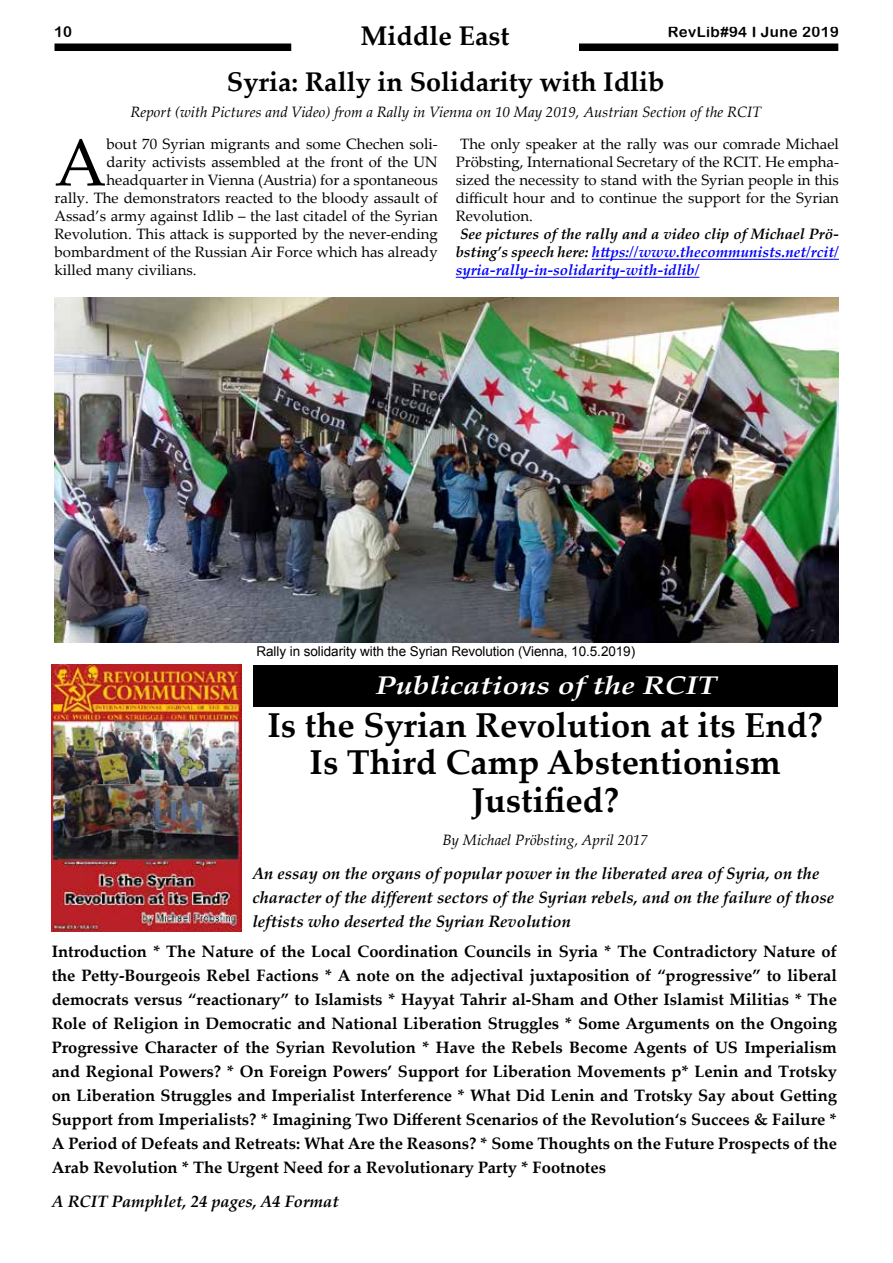
<style>
.page{position:relative;width:893px;height:1263px;background:#fff}
.page>*{position:absolute;margin:0;border:0;box-sizing:border-box;transform-origin:0 0}
.t1{font:66.75px "Palatino Linotype";color:#000}
.t2{font:700 34.5px/37.5px "Palatino Linotype";color:#000;text-align:center}
.t3{font:700 27px "Palatino Linotype";color:#000}
.t4{font:italic 700 25.5px "Palatino Linotype";color:#fff;scale:1.2 1}
.t5{font:700 16.5px/24px "Palatino Linotype";color:#000;text-align:justify}
.t6{font:italic 700 16.5px/24px "Palatino Linotype";color:#000}
.t7{font:15px/18px "Palatino Linotype";color:#000;text-align:justify}
.t8{font:italic 700 15px/18px "Palatino Linotype";color:#00f;text-align:justify}
.t9{font:italic 15px "Palatino Linotype";color:#000}
.t10{font:15px "Arial Rounded MT Bold";letter-spacing:.025em;color:#000}
.t11{font:13.5px "Arial";letter-spacing:-.005em;color:#000}
.s1{color:#000}
</style>
<div class="page">
<div style="left:54px;top:44px;width:785px;height:7px;background:#000"></div>
<div style="left:292px;top:25px;width:286px;height:37px;background:#fff"></div>
<hr style="left:592px;top:259px;width:247px;height:1px;background:#00f">
<hr style="left:456px;top:277px;width:243px;height:1px;background:#00f">
<img style="left:55px;top:297px;width:783px;height:346px">
<img style="left:52px;top:664px;width:190px;height:268px">
<div style="left:254px;top:665px;width:584px;height:41px;background:#000"></div>
<p class="t10" style="left:54px;top:23px;width:20px">10</p>
<h3 class="t3" style="left:360px;top:17px;width:151px">Middle East</h3>
<p class="t10" style="left:668px;top:23px;width:173px">RevLib#94 I June 2019</p>
<h3 class="t3" style="left:227px;top:63px;width:439px">Syria: Rally in Solidarity with Idlib</h3>
<p class="t9" style="left:130px;top:101px;width:632px">Report (with Pictures and Video) from a Rally in Vienna on 10 May 2019, Austrian Section of the RCIT</p>
<h1 class="t1" style="left:55px;top:115px;width:53px">A</h1>
<p class="t7" style="left:106px;top:135px;width:333px">bout 70 Syrian migrants and some Chechen soli-</p>
<p class="t7" style="left:106px;top:153px;width:333px">darity activists assembled at the front of the UN</p>
<p class="t7" style="left:106px;top:171px;width:333px">headquarter in Vienna (Austria) for a spontaneous</p>
<p class="t7" style="left:55px;top:189px;width:385px">rally. The demonstrators reacted to the bloody assault of</p>
<p class="t7" style="left:55px;top:207px;width:385px">Assad’s army against Idlib – the last citadel of the Syrian</p>
<p class="t7" style="left:55px;top:225px;width:385px">Revolution. This attack is supported by the never-ending</p>
<p class="t7" style="left:55px;top:243px;width:385px">bombardment of the Russian Air Force which has already</p>
<p class="t7" style="left:55px;top:261px;width:144px">killed many civilians.</p>
<p class="t7" style="left:456px;top:135px;width:385px;text-indent:4px">The only speaker at the rally was our comrade Michael Pröbsting, International Secretary of the RCIT. He empha&shy;sized the necessity to stand with the Syrian people in this difficult hour and to continue the support for the Syrian Revolution.</p>
<p class="t8" style="left:456px;top:225px;width:385px;text-indent:4px"><span class="s1">See pictures of the rally and a video clip of Michael Prö&shy;bsting’s speech here:</span> https://www.thecommunists.net/rcit/ syria-rally-in-solidarity-with-idlib/</p>
<p class="t11" style="left:256px;top:642px;width:380px">Rally in solidarity with the Syrian Revolution (Vienna, 10.5.2019)</p>
<h3 class="t4" style="left:375px;top:667px;width:286px">Publications of the RCIT</h3>
<h2 class="t2" style="left:268px;top:705px;width:557px">Is the Syrian Revolution at its End?<br>Is Third Camp Abstentionism<br>Justified?</h2>
<p class="t9" style="left:442px;top:829px;width:207px">By Michael Pröbsting, April 2017</p>
<p class="t6" style="left:252px;top:861px;width:583px">An essay on the organs of popular power in the liberated area of Syria, on the character of the different sectors of the Syrian rebels, and on the failure of those leftists who deserted the Syrian Revolution</p>
<p class="t5" style="left:52px;top:938px;width:787px">Introduction * The Nature of the Local Coordination Councils in Syria * The Contradictory Nature of the Petty-Bourgeois Rebel Factions * A note on the adjectival juxtaposition of “progressive” to liberal democrats versus “reactionary” to Islamists * Hayyat Tahrir al-Sham and Other Islamist Militias * The Role of Religion in Democratic and National Liberation Struggles * Some Arguments on the Ongoing Progressive Character of the Syrian Revolution * Have the Rebels Become Agents of US Imperialism and Regional Powers? * On Foreign Powers’ Support for Liberation Movements p* Lenin and Trotsky on Liberation Struggles and Imperialist Interference * What Did Lenin and Trotsky Say about Getting Support from Imperialists? * Imagining Two Different Scenarios of the Revolution‘s Succees &amp; Failure * A Period of Defeats and Retreats: What Are the Reasons? * Some Thoughts on the Future Prospects of the Arab Revolution * The Urgent Need for a Revolutionary Party * Footnotes</p>
<p class="t6" style="left:52px;top:1189px;width:289px">A RCIT Pamphlet, 24 pages, A4 Format</p>
</div>
